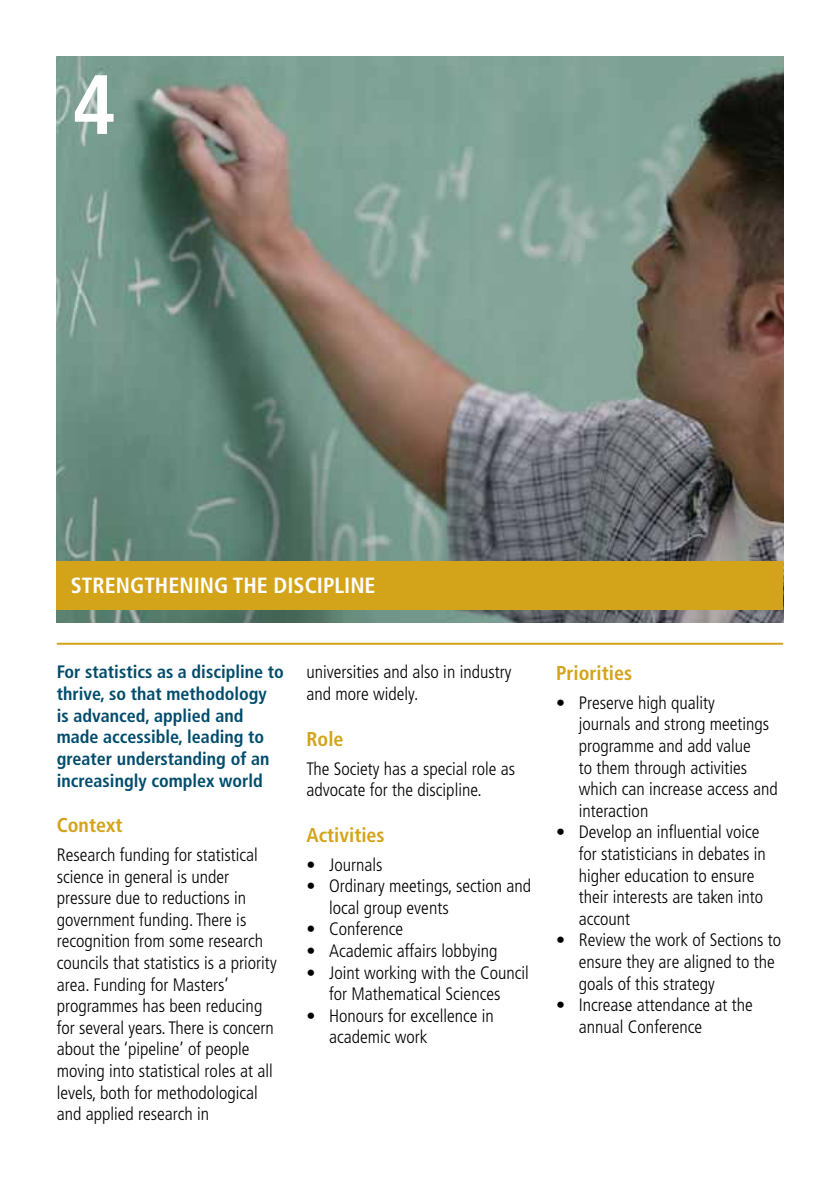
<style>
.page{position:relative;width:840px;height:1191px;background:#fff}
.page>*{position:absolute;margin:0;border:0;box-sizing:border-box;transform-origin:0 0}
.t1{font:700 condensed 84px "Frutiger";color:#fff}
.t2{font:700 condensed 22px "Frutiger";color:#fff}
.t3{font:700 condensed 20px "Frutiger";color:#d3a41a}
.t4{font:300 condensed 18px/21.6px "Frutiger";color:#000}
.t5{font:700 condensed 18px/21.6px "Frutiger";color:#004c6c}
</style>
<div class="page">
<img style="left:57px;top:57px;width:725px;height:565px">
<div style="left:57px;top:561px;width:725px;height:48px;background:#d3a41a"></div>
<hr style="left:57px;top:643px;width:725px;height:2px;background:#d3a41a">
<h1 class="t1" style="left:72px;top:55px;width:45px">4</h1>
<p class="t2" style="left:71px;top:572px;width:306px">STRENGTHENING THE DISCIPLINE</p>
<p class="t5" style="left:57px;top:661px;width:228px">For statistics as a discipline to thrive, so that methodology<br>is advanced, applied and made accessible, leading to greater understanding of an increasingly complex world</p>
<p class="t3" style="left:57px;top:813px;width:67px">Context</p>
<p class="t4" style="left:57px;top:844px;width:221px">Research funding for statistical science in general is under pressure due to reductions in government funding. There is recognition from some research councils that statistics is a priority area. Funding for Masters’ programmes has been reducing for several years. There is concern about the ‘pipeline’ of people moving into statistical roles at all levels, both for methodological and applied research in</p>
<p class="t4" style="left:306px;top:661px;width:206px">universities and also in industry and more widely.</p>
<p class="t3" style="left:306px;top:727px;width:39px">Role</p>
<p class="t4" style="left:306px;top:757px;width:210px">The Society has a special role as advocate for the discipline.</p>
<p class="t3" style="left:306px;top:823px;width:80px">Activities</p>
<p class="t4" style="left:306px;top:853px;width:78px">• Journals</p>
<p class="t4" style="left:329px;top:875px;width:203px;text-indent:-23px">• Ordinary meetings, section and local group events</p>
<p class="t4" style="left:306px;top:918px;width:98px">• Conference</p>
<p class="t4" style="left:306px;top:940px;width:192px">• Academic affairs lobbying</p>
<p class="t4" style="left:306px;top:961px;width:224px;text-align:center">• Joint working with the Council for Mathematical Sciences</p>
<p class="t4" style="left:329px;top:1005px;width:166px;text-indent:-23px">• Honours for excellence in academic work</p>
<p class="t3" style="left:556px;top:661px;width:77px">Priorities</p>
<p class="t4" style="left:578px;top:692px;width:200px;text-indent:-23px">• Preserve high quality<br>journals and strong meetings programme and add value<br>to them through activities which can increase access and interaction</p>
<p class="t4" style="left:578px;top:821px;width:188px;text-indent:-23px">• Develop an influential voice for statisticians in debates in higher education to ensure their interests are taken into account</p>
<p class="t4" style="left:578px;top:929px;width:204px;text-indent:-23px">• Review the work of Sections to ensure they are aligned to the goals of this strategy</p>
<p class="t4" style="left:578px;top:994px;width:175px;text-indent:-23px">• Increase attendance at the annual Conference</p>
</div>
